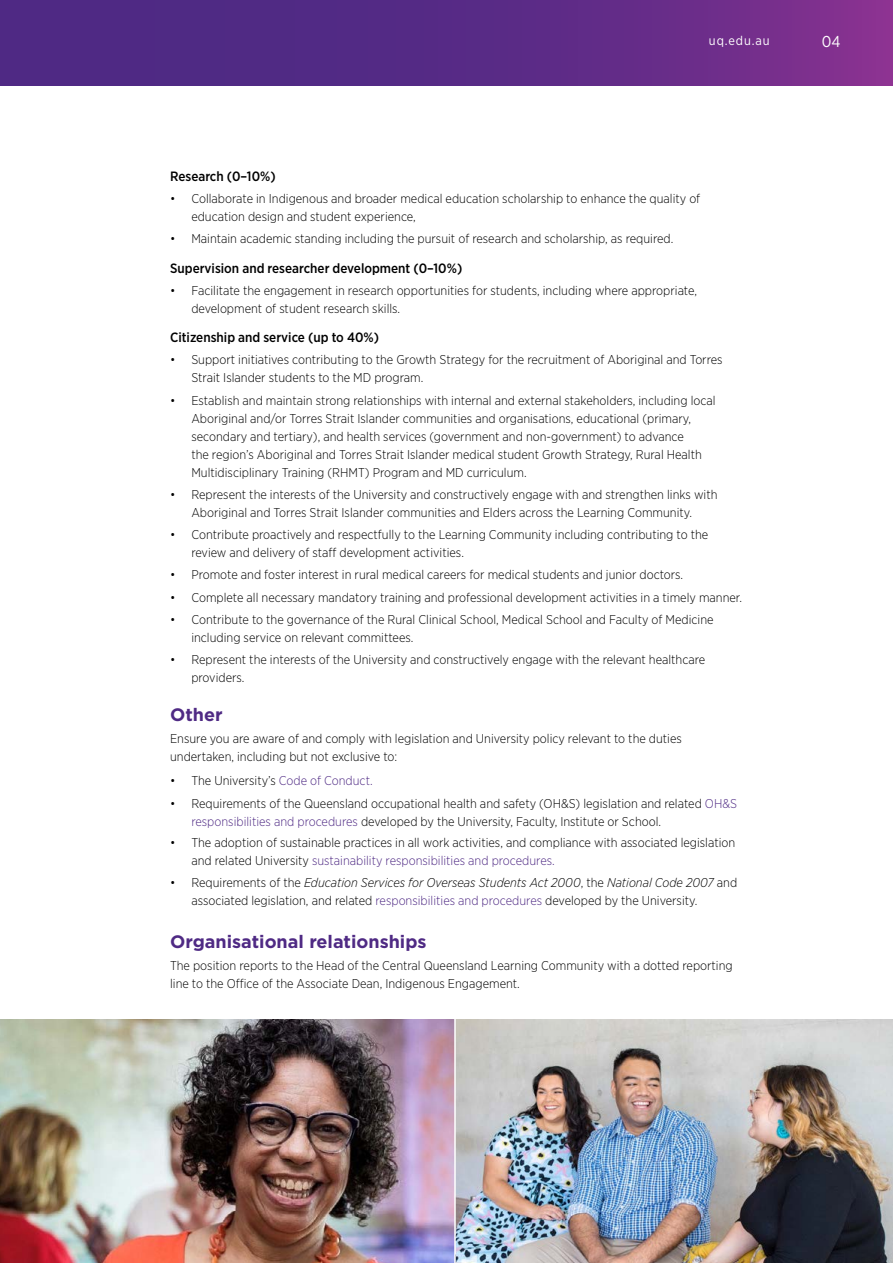
<style>
.page{position:relative;width:893px;height:1263px;background:#fff}
.page>*{position:absolute;margin:0;border:0;box-sizing:border-box;transform-origin:0 0}
.t1{font:700 18px "Gotham";color:#4f2a84}
.t2{font:15.75px "Gotham Narrow";color:#fff}
.t3{font:500 13.5px "Gotham Narrow";color:#000}
.t4{font:300 12.75px/18px "Gotham Narrow";color:#000}
.t5{font:12.75px "Gotham Narrow";letter-spacing:.07em;color:#fff}
.s1{color:#4f2a84}
.s2{font-style:italic}
</style>
<div class="page">
<svg style="left:0;top:0;width:893px;height:85px"></svg>
<img style="left:0;top:1019px;width:893px;height:244px">
<hr style="left:454px;top:1010px;width:2px;height:253px;background:#fff">
<p class="t5" style="left:709px;top:33px;width:62px">uq.edu.au</p>
<p class="t2" style="left:822px;top:32px;width:20px">04</p>
<p class="t3" style="left:170px;top:168px;width:107px">Research (0–10%)</p>
<p class="t4" style="left:191px;top:189px;width:510px;text-indent:-21px">• Collaborate in Indigenous and broader medical education scholarship to enhance the quality of education design and student experience,</p>
<p class="t4" style="left:170px;top:230px;width:505px">• Maintain academic standing including the pursuit of research and scholarship, as required.</p>
<p class="t3" style="left:170px;top:259px;width:294px">Supervision and researcher development (0–10%)</p>
<p class="t4" style="left:191px;top:281px;width:507px;text-indent:-21px">• Facilitate the engagement in research opportunities for students, including where appropriate, development of student research skills.</p>
<p class="t3" style="left:170px;top:329px;width:210px">Citizenship and service (up to 40%)</p>
<p class="t4" style="left:191px;top:351px;width:533px;text-indent:-21px">• Support initiatives contributing to the Growth Strategy for the recruitment of Aboriginal and Torres<br>Strait Islander students to the MD program.</p>
<p class="t4" style="left:191px;top:391px;width:526px;text-indent:-21px">• Establish and maintain strong relationships with internal and external stakeholders, including local Aboriginal and/or Torres Strait Islander communities and organisations, educational (primary, secondary and tertiary), and health services (government and non-government) to advance<br>the region’s Aboriginal and Torres Strait Islander medical student Growth Strategy, Rural Health Multidisciplinary Training (RHMT) Program and MD curriculum.</p>
<p class="t4" style="left:170px;top:485px;width:549px;text-align:center">• Represent the interests of the University and constructively engage with and strengthen links with<br>Aboriginal and Torres Strait Islander communities and Elders across the Learning Community.</p>
<p class="t4" style="left:191px;top:525px;width:518px;text-indent:-21px">• Contribute proactively and respectfully to the Learning Community including contributing to the review and delivery of staff development activities.</p>
<p class="t4" style="left:170px;top:566px;width:515px">• Promote and foster interest in rural medical careers for medical students and junior doctors.</p>
<p class="t4" style="left:170px;top:588px;width:573px">• Complete all necessary mandatory training and professional development activities in a timely manner.</p>
<p class="t4" style="left:191px;top:610px;width:524px;text-indent:-21px">• Contribute to the governance of the Rural Clinical School, Medical School and Faculty of Medicine including service on relevant committees.</p>
<p class="t4" style="left:191px;top:650px;width:515px;text-indent:-21px">• Represent the interests of the University and constructively engage with the relevant healthcare providers.</p>
<h1 class="t1" style="left:170px;top:703px;width:54px">Other</h1>
<p class="t4" style="left:170px;top:729px;width:513px">Ensure you are aware of and comply with legislation and University policy relevant to the duties undertaken, including but not exclusive to:</p>
<p class="t4" style="left:170px;top:771px;width:204px">• The University’s <span class="s1">Code of Conduct.</span></p>
<p class="t4" style="left:191px;top:794px;width:547px;text-indent:-21px">• Requirements of the Queensland occupational health and safety (OH&amp;S) legislation and related <span class="s1">OH&amp;S responsibilities and procedures</span> developed by the University, Faculty, Institute or School.</p>
<p class="t4" style="left:191px;top:834px;width:545px;text-indent:-21px">• The adoption of sustainable practices in all work activities, and compliance with associated legislation and related University <span class="s1">sustainability responsibilities and procedures.</span></p>
<p class="t4" style="left:191px;top:874px;width:547px;text-indent:-21px">• Requirements of the <span class="s2">Education Services for Overseas Students Act 2000</span>, the <span class="s2">National Code 2007</span> and associated legislation, and related <span class="s1">responsibilities and procedures</span> developed by the University.</p>
<h1 class="t1" style="left:170px;top:929px;width:258px">Organisational relationships</h1>
<p class="t4" style="left:170px;top:956px;width:564px">The position reports to the Head of the Central Queensland Learning Community with a dotted reporting line to the Office of the Associate Dean, Indigenous Engagement.</p>
</div>
